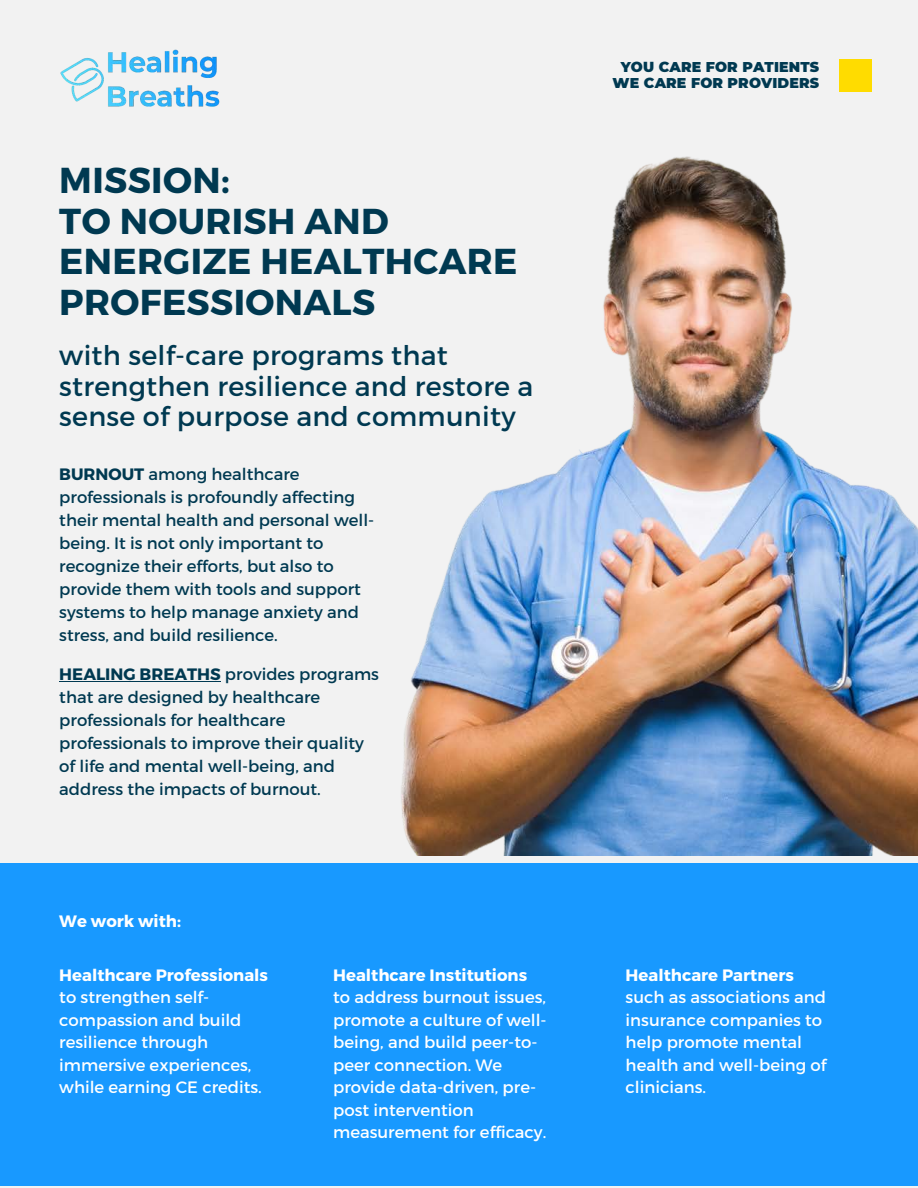
<style>
.page{position:relative;width:918px;height:1188px;background:#f2f2f2}
.page>*{position:absolute;margin:0;border:0;box-sizing:border-box;transform-origin:0 0}
.t1{font:700 36px/40.5px "Montserrat";letter-spacing:.01em;color:#003951}
.t2{font:27px/30.3px "Montserrat";letter-spacing:.01em;color:#003951}
.t3{font:16.5px/23px "Montserrat";color:#003951}
.t4{font:16.5px/22.5px "Montserrat";color:#fff}
.t5{font:700 16.5px "Montserrat";color:#fff}
.t6{font:900 14.25px "Montserrat";letter-spacing:.01em;color:#003951}
.s1{font-weight:700}
</style>
<div class="page">
<img style="left:60px;top:49px;width:160px;height:58px">
<img style="left:401px;top:156px;width:517px;height:700px">
<div style="left:839px;top:60px;width:33px;height:32px;background:#ffdc00"></div>
<img style="left:637px;top:849px;width:99px;height:7px">
<div style="left:0;top:863px;width:918px;height:323px;background:#1899ff"></div>
<hr style="left:59px;top:681px;width:162px;height:1px;background:#003951">
<p class="t1" style="left:59px;top:158px;width:172px">MISSION:</p>
<p class="t1" style="left:59px;top:199px;width:460px">TO NOURISH AND<br>ENERGIZE HEALTHCARE<br>PROFESSIONALS</p>
<p class="t2" style="left:59px;top:339px;width:476px">with self-care programs that strengthen resilience and restore a sense of purpose and community</p>
<p class="t3" style="left:59px;top:462px;width:316px"><span class="s1">BURNOUT</span> among healthcare professionals is profoundly affecting their mental health and personal well&shy;being. It is not only important to recognize their efforts, but also to provide them with tools and support systems to help manage anxiety and stress, and build resilience.</p>
<p class="t3" style="left:59px;top:662px;width:321px"><span class="s1">HEALING BREATHS</span> provides programs that are designed by healthcare professionals for healthcare professionals to improve their quality of life and mental well-being, and address the impacts of burnout.</p>
<p class="t5" style="left:59px;top:911px;width:123px">We work with:</p>
<p class="t5" style="left:59px;top:964px;width:210px">Healthcare Professionals</p>
<p class="t4" style="left:59px;top:985px;width:204px">to strengthen self&shy;compassion and build resilience through immersive experiences, while earning CE credits.</p>
<p class="t5" style="left:333px;top:964px;width:195px">Healthcare Institutions</p>
<p class="t4" style="left:333px;top:985px;width:215px">to address burnout issues, promote a culture of well&shy;being, and build peer-to&shy;peer connection. We provide data-driven, pre&shy;post intervention measurement for efficacy.</p>
<p class="t6" style="left:621px;top:59px;width:200px">YOU CARE FOR PATIENTS</p>
<p class="t6" style="left:613px;top:74px;width:208px">WE CARE FOR PROVIDERS</p>
<p class="t5" style="left:626px;top:964px;width:170px">Healthcare Partners</p>
<p class="t4" style="left:626px;top:985px;width:202px">such as associations and insurance companies to help promote mental health and well-being of clinicians.</p>
</div>
